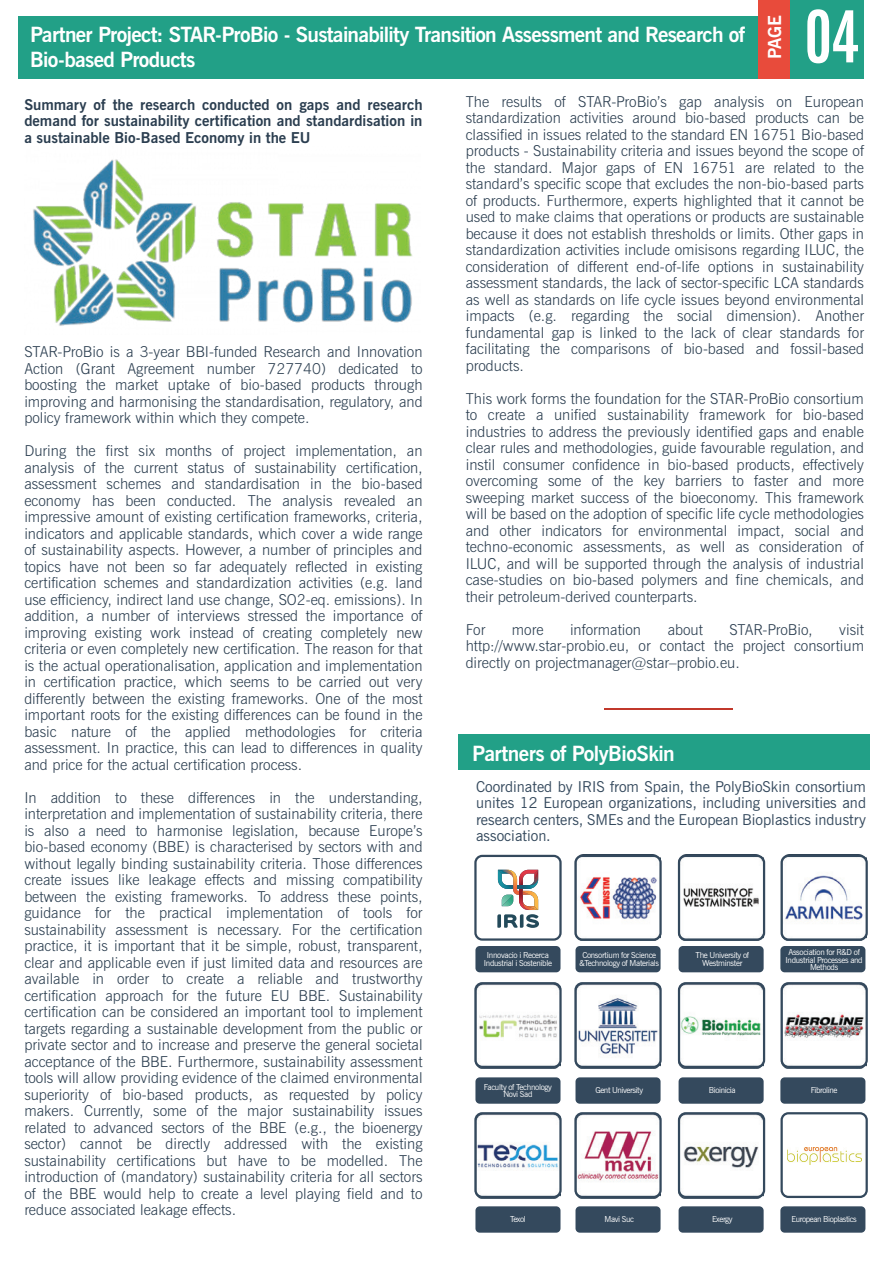
<style>
.page{position:relative;width:893px;height:1263px;background:#fff}
.page>*{position:absolute;margin:0;border:0;box-sizing:border-box;transform-origin:0 0}
.t1{font:700 extra-condensed 72px "News Gothic BT";color:#fff}
.t2{font:700 21px/25.2px "News Gothic BT";letter-spacing:-.035em;color:#fff}
.t3{font:700 18px "News Gothic BT";color:#fff}
.t4{font:300 15px/16.5px "News Gothic BT";color:#2b3e50;text-align:justify}
.t5{font:15px/16.5px "News Gothic BT";color:#34495d;text-align:justify}
.t6{font:700 15px/16.5px "News Gothic BT";color:#2b3e50;text-align:justify}
.t7{font:8.25px/7.5px "News Gothic BT";letter-spacing:-.04em;color:#fff;text-align:center}
</style>
<div class="page">
<div style="left:18px;top:16px;width:741px;height:63px;background:#22a087"></div>
<div style="left:458px;top:734px;width:412px;height:35px;background:#22a087"></div>
<div style="left:759px;top:0;width:105px;height:79px;background:#e84b3b"></div>
<div style="left:790px;top:0;width:74px;height:79px;background:#22a087"></div>
<img style="left:783px;top:857px;width:84px;height:82px">
<img style="left:679px;top:983px;width:85px;height:85px">
<img style="left:679px;top:1115px;width:85px;height:83px">
<img style="left:783px;top:985px;width:84px;height:82px">
<img style="left:577px;top:857px;width:84px;height:82px">
<svg style="left:497px;top:870px;width:42px;height:58px"></svg>
<img style="left:577px;top:1115px;width:84px;height:82px">
<img style="left:477px;top:1115px;width:83px;height:82px">
<img style="left:477px;top:985px;width:83px;height:82px">
<img style="left:577px;top:985px;width:84px;height:82px">
<img style="left:679px;top:855px;width:85px;height:84px">
<div style="left:475px;top:946px;width:85px;height:26px;background:#34495d;border-radius:4px"></div>
<div style="left:474px;top:855px;width:88px;height:86px;border:2px solid #34495d;border-radius:7px"></div>
<div style="left:574px;top:855px;width:88px;height:86px;border:2px solid #34495d;border-radius:7px"></div>
<div style="left:678px;top:855px;width:87px;height:86px;border:2px solid #34495d;border-radius:7px"></div>
<div style="left:780px;top:855px;width:88px;height:86px;border:2px solid #34495d;border-radius:7px"></div>
<div style="left:474px;top:982px;width:88px;height:86px;border:2px solid #34495d;border-radius:7px"></div>
<div style="left:574px;top:982px;width:88px;height:86px;border:2px solid #34495d;border-radius:7px"></div>
<div style="left:678px;top:982px;width:87px;height:86px;border:2px solid #34495d;border-radius:7px"></div>
<div style="left:780px;top:982px;width:88px;height:86px;border:2px solid #34495d;border-radius:7px"></div>
<div style="left:474px;top:1112px;width:88px;height:86px;border:2px solid #34495d;border-radius:7px"></div>
<div style="left:574px;top:1112px;width:88px;height:86px;border:2px solid #34495d;border-radius:7px"></div>
<div style="left:678px;top:1112px;width:87px;height:86px;border:2px solid #34495d;border-radius:7px"></div>
<div style="left:780px;top:1112px;width:88px;height:86px;border:2px solid #34495d;border-radius:7px"></div>
<div style="left:575px;top:946px;width:86px;height:26px;background:#34495d;border-radius:4px"></div>
<div style="left:679px;top:946px;width:85px;height:26px;background:#34495d;border-radius:4px"></div>
<div style="left:780px;top:946px;width:85px;height:26px;background:#34495d;border-radius:4px"></div>
<div style="left:475px;top:1077px;width:85px;height:27px;background:#34495d;border-radius:4px"></div>
<div style="left:575px;top:1077px;width:86px;height:27px;background:#34495d;border-radius:4px"></div>
<div style="left:679px;top:1077px;width:85px;height:27px;background:#34495d;border-radius:4px"></div>
<div style="left:780px;top:1077px;width:85px;height:27px;background:#34495d;border-radius:4px"></div>
<div style="left:475px;top:1206px;width:85px;height:27px;background:#34495d;border-radius:4px"></div>
<div style="left:575px;top:1206px;width:86px;height:27px;background:#34495d;border-radius:4px"></div>
<div style="left:679px;top:1206px;width:85px;height:27px;background:#34495d;border-radius:4px"></div>
<div style="left:780px;top:1206px;width:85px;height:27px;background:#34495d;border-radius:4px"></div>
<img style="left:788px;top:1147px;width:73px;height:17px">
<hr style="left:604px;top:708px;width:128px;height:2px;background:#c1382b">
<img style="left:33px;top:159px;width:380px;height:167px">
<p class="t3" style="left:764px;top:59px;width:45px;rotate:-90deg">PAGE</p>
<h1 class="t1" style="left:804px;top:-7px;width:57px">04</h1>
<p class="t4" style="left:466px;top:93px;width:400px">The results of STAR-ProBio’s gap analysis on European standardization activities around bio-based products can be classified in issues related to the standard EN 16751 Bio-based products - Sustainability criteria and issues beyond the scope of the standard. Major gaps of EN 16751 are related to the standard’s specific scope that excludes the non-bio-based parts of products. Furthermore, experts highlighted that it cannot be used to make claims that operations or products are sustainable because it does not establish thresholds or limits. Other gaps in standardization activities include omisisons regarding ILUC, the consideration of different end-of-life options in sustainability assessment standards, the lack of sector-specific LCA standards as well as standards on life cycle issues beyond environmental impacts (e.g. regarding the social dimension). Another fundamental gap is linked to the lack of clear standards for facilitating the comparisons of bio-based and fossil-based products.</p>
<p class="t4" style="left:466px;top:390px;width:400px">This work forms the foundation for the STAR-ProBio consortium to create a unified sustainability framework for bio-based industries to address the previously identified gaps and enable clear rules and methodologies, guide favourable regulation, and instil consumer confidence in bio-based products, effectively overcoming some of the key barriers to faster and more sweeping market success of the bioeconomy. This framework will be based on the adoption of specific life cycle methodologies and other indicators for environmental impact, social and techno-economic assessments, as well as consideration of ILUC, and will be supported through the analysis of industrial case-studies on bio-based polymers and fine chemicals, and their petroleum-derived counterparts.</p>
<p class="t4" style="left:466px;top:621px;width:21px">For</p>
<p class="t4" style="left:512px;top:621px;width:33px">more</p>
<p class="t4" style="left:570px;top:621px;width:73px">information</p>
<p class="t4" style="left:668px;top:621px;width:37px">about</p>
<p class="t4" style="left:729px;top:621px;width:85px">STAR-ProBio,</p>
<h2 class="t2" style="left:30px;top:22px;width:716px">Partner Project: STAR-ProBio - Sustainability Transition Assessment and Research of<br>Bio-based Products</h2>
<p class="t6" style="left:24px;top:96px;width:400px">Summary of the research conducted on gaps and research demand for sustainability certification and standardisation in a sustainable Bio-Based Economy in the EU</p>
<p class="t4" style="left:24px;top:343px;width:400px">STAR-ProBio is a 3-year BBI-funded Research and Innovation Action (Grant Agreement number 727740) dedicated to boosting the market uptake of bio-based products through improving and harmonising the standardisation, regulatory, and policy framework within which they compete.</p>
<p class="t4" style="left:24px;top:442px;width:400px">During the first six months of project implementation, an analysis of the current status of sustainability certification, assessment schemes and standardisation in the bio-based economy has been conducted. The analysis revealed an impressive amount of existing certification frameworks, criteria, indicators and applicable standards, which cover a wide range of sustainability aspects. However, a number of principles and topics have not been so far adequately reflected in existing certification schemes and standardization activities (e.g. land use efficiency, indirect land use change, SO2-eq. emissions). In addition, a number of interviews stressed the importance of improving existing work instead of creating completely new criteria or even completely new certification. The reason for that is the actual operationalisation, application and implementation in certification practice, which seems to be carried out very differently between the existing frameworks. One of the most important roots for the existing differences can be found in the basic nature of the applied methodologies for criteria assessment. In practice, this can lead to differences in quality and price for the actual certification process.</p>
<p class="t4" style="left:24px;top:789px;width:400px">In addition to these differences in the understanding, interpretation and implementation of sustainability criteria, there is also a need to harmonise legislation, because Europe’s bio-based economy (BBE) is characterised by sectors with and without legally binding sustainability criteria. Those differences create issues like leakage effects and missing compatibility between the existing frameworks. To address these points, guidance for the practical implementation of tools for sustainability assessment is necessary. For the certification practice, it is important that it be simple, robust, transparent, clear and applicable even if just limited data and resources are available in order to create a reliable and trustworthy certification approach for the future EU BBE. Sustainability certification can be considered an important tool to implement targets regarding a sustainable development from the public or private sector and to increase and preserve the general societal acceptance of the BBE. Furthermore, sustainability assessment tools will allow providing evidence of the claimed environmental superiority of bio-based products, as requested by policy makers. Currently, some of the major sustainability issues related to advanced sectors of the BBE (e.g., the bioenergy sector) cannot be directly addressed with the existing sustainability certifications but have to be modelled. The introduction of (mandatory) sustainability criteria for all sectors of the BBE would help to create a level playing field and to reduce associated leakage effects.</p>
<p class="t4" style="left:466px;top:621px;width:400px;text-indent:374px">visit http://www.star-probio.eu, or contact the project consortium directly on projectmanager@star–probio.eu.</p>
<h2 class="t2" style="left:472px;top:740px;width:204px">Partners of PolyBioSkin</h2>
<p class="t5" style="left:476px;top:778px;width:391px">Coordinated by IRIS from Spain, the PolyBioSkin consortium unites 12 European organizations, including universities and research centers, SMEs and the European Bioplastics industry association.</p>
<p class="t7" style="left:484px;top:951px;width:70px">Innovacio i Recerca<br>Industrial i Sostenible</p>
<p class="t7" style="left:579px;top:951px;width:81px">Consortium for Science &amp;Technology of Materials</p>
<p class="t7" style="left:695px;top:951px;width:55px">The University of<br>Westminster</p>
<p class="t7" style="left:786px;top:948px;width:79px">Association for R&amp;D of<br>Industrial Processes and<br>Methods</p>
<p class="t7" style="left:484px;top:1083px;width:70px">Faculty of Technology<br>Novi Sad</p>
<p class="t7" style="left:595px;top:1086px;width:49px">Gent University</p>
<p class="t7" style="left:709px;top:1086px;width:28px">Bioinicia</p>
<p class="t7" style="left:811px;top:1086px;width:28px">Fibroline</p>
<p class="t7" style="left:510px;top:1215px;width:17px">Texol</p>
<p class="t7" style="left:605px;top:1215px;width:31px">Mavi Suc</p>
<p class="t7" style="left:712px;top:1215px;width:22px">Exergy</p>
<p class="t7" style="left:791px;top:1215px;width:67px">European Bioplastics</p>
</div>
